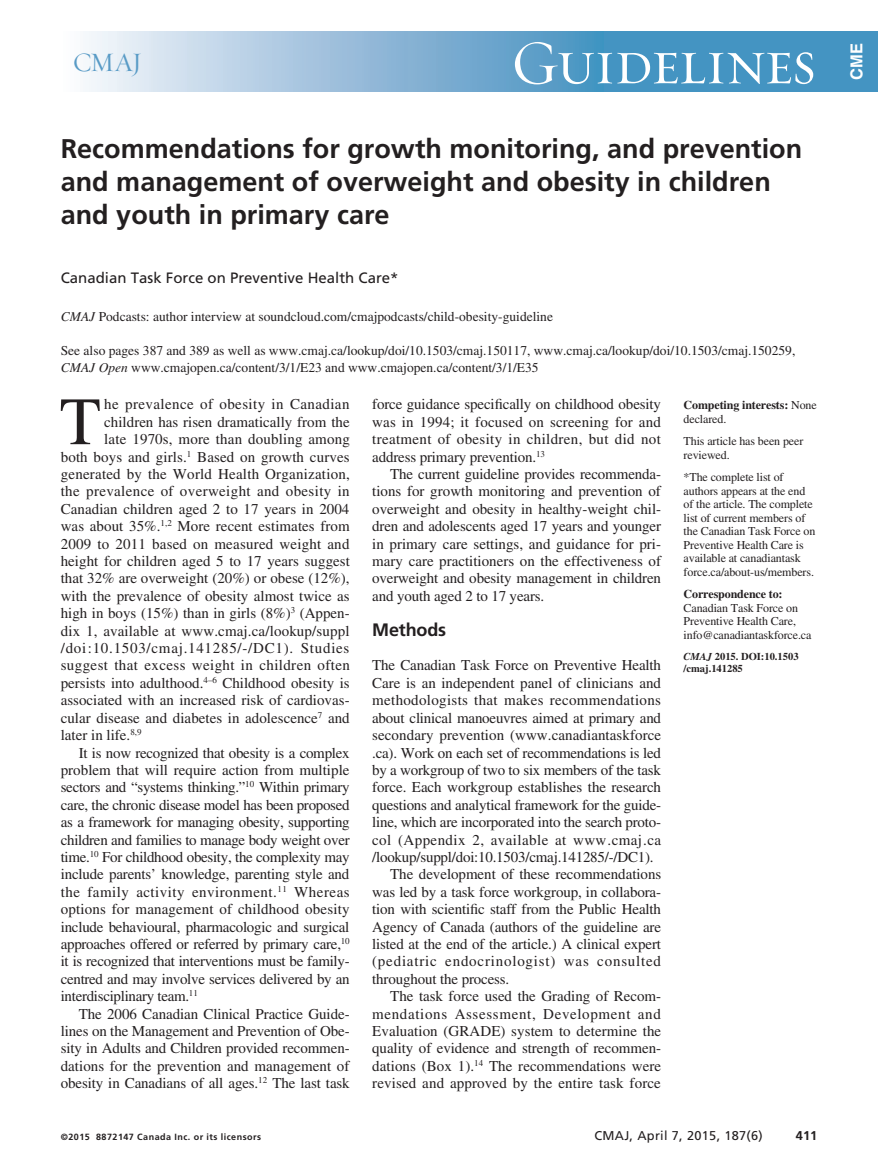
<style>
.page{position:relative;width:878px;height:1175px;background:#fff}
.page>*{position:absolute;margin:0;border:0;box-sizing:border-box;transform-origin:0 0}
.DC{font:67.5px "Times LT Std";color:#231f20}
.t1{font:63px "Requiem Display HTF Small Caps";letter-spacing:-.03em;color:#fff}
.T18{font:700 27px/33px "Frutiger LT Std";color:#231f20}
.t2{font:27px "Requiem Display HTF Roman";color:#599bc6}
.t3{font:700 18px "Frutiger LT Std";letter-spacing:-.01em;color:#231f20}
.t4{font:700 16.5px "Helvetica LT Std";color:#fff}
.PJ{font:15px/17.4px "Times LT Std";letter-spacing:-.01em;color:#231f20;text-align:justify}
.DC-2{font:15px "Times LT Std";letter-spacing:.005em;color:#231f20}
.DC-3{font:15px "Times LT Std";letter-spacing:.025em;color:#231f20}
.N10{font:15px "Frutiger LT Std";color:#231f20}
.DC-4{font:15px "Times LT Std";letter-spacing:.05em;color:#231f20}
.MSI{font:13.5px/16.5px "Times LT Std";color:#231f20}
.t5{font:12.75px "Frutiger LT Std";letter-spacing:.025em;color:#231f20}
.t6{font:700 12.75px "Frutiger LT Std";color:#231f20}
.PJ-8_left{font:12px/13.5px "Times LT Std";letter-spacing:-.01em;color:#231f20}
.PJ-8_left-2{font:700 12px/13.5px "Times LT Std";letter-spacing:-.01em;color:#231f20}
.DOI{font:700 10.5px/12px "Times LT Std";color:#231f20}
.t7{font:700 9px "Frutiger LT Std";letter-spacing:.05em;color:#231f20}
.s1{font-style:italic}
.s2{font-weight:400}
.s3{font-weight:700}
</style>
<div class="page">
<div style="left:565px;top:32px;width:313px;height:60px;background:#4494c2"></div>
<div style="left:61px;top:32px;width:543px;height:60px;background:linear-gradient(to right,#fbf8fc,#448ebf)"></div>
<h3 class="t2" style="left:73px;top:46px;width:71px">CMAJ</h3>
<h2 class="t1" style="left:511px;top:26px;width:307px">Guidelines</h2>
<p class="T18" style="left:61px;top:133px;width:743px">Recommendations for growth monitoring, and prevention and management of overweight and obesity in children and youth in primary care</p>
<p class="N10" style="left:61px;top:269px;width:339px">Canadian Task Force on Preventive Health Care*</p>
<p class="MSI" style="left:61px;top:308px;width:493px"><span class="s1">CMAJ</span> Podcasts: author interview at soundcloud.com/cmajpodcasts/child-obesity-guideline</p>
<p class="MSI" style="left:61px;top:342px;width:736px">See also pages 387 and 389 as well as www.cmaj.ca/lookup/doi/10.1503/cmaj.150117, www.cmaj.ca/lookup/doi/10.1503/cmaj.150259,<br><span class="s1">CMAJ Open</span> www.cmajopen.ca/content/3/1/E23 and www.cmajopen.ca/content/3/1/E35</p>
<p class="DC" style="left:60px;top:383px;width:43px">T</p>
<p class="DC-3" style="left:104px;top:396px;width:247px">he prevalence of obesity in Canadian</p>
<p class="DC-2" style="left:104px;top:413px;width:247px">children has risen dramatically from the</p>
<p class="DC-2" style="left:104px;top:431px;width:247px">late 1970s, more than doubling among</p>
<p class="DC-2" style="left:61px;top:448px;width:290px">both boys and girls.<sup>1</sup> Based on growth curves</p>
<p class="DC-2" style="left:61px;top:465px;width:290px">generated by the World Health Organization,</p>
<p class="DC-3" style="left:61px;top:483px;width:290px">the prevalence of overweight and obesity in</p>
<p class="DC-2" style="left:61px;top:500px;width:290px">Canadian children aged 2 to 17 years in 2004</p>
<p class="DC-2" style="left:61px;top:518px;width:290px">was about 35%.<sup>1,2</sup> More recent estimates from</p>
<p class="DC-2" style="left:61px;top:535px;width:290px">2009 to 2011 based on measured weight and</p>
<p class="DC-2" style="left:61px;top:552px;width:290px">height for children aged 5 to 17 years suggest</p>
<p class="DC-2" style="left:61px;top:570px;width:290px">that 32% are overweight (20%) or obese (12%),</p>
<p class="DC-2" style="left:61px;top:587px;width:290px">with the prevalence of obesity almost twice as</p>
<p class="DC-2" style="left:61px;top:605px;width:290px">high in boys (15%) than in girls (8%)<sup>3</sup> (Appen-</p>
<p class="DC-2" style="left:61px;top:622px;width:290px">dix 1, available at www.cmaj.ca/lookup/suppl</p>
<p class="DC-4" style="left:61px;top:639px;width:290px">/doi:10.1503/cmaj.141285/-/DC1). Studies</p>
<p class="DC-3" style="left:61px;top:657px;width:291px">suggest that excess weight in children often</p>
<p class="DC-2" style="left:61px;top:674px;width:290px">persists into adulthood.<sup>4–6</sup> Childhood obesity is</p>
<p class="DC-2" style="left:61px;top:692px;width:290px">associated with an increased risk of cardiovas-</p>
<p class="DC-2" style="left:61px;top:709px;width:290px">cular disease and diabetes in adolescence<sup>7</sup> and</p>
<p class="DC-2" style="left:61px;top:726px;width:82px">later in life.<sup>8,9</sup></p>
<p class="PJ" style="left:61px;top:743px;width:290px;text-indent:18px">It is now recognized that obesity is a complex problem that will require action from multiple sectors and “systems thinking.”<sup>10</sup> Within primary care, the chronic disease model has been proposed as a framework for managing obesity, supporting children and families to manage body weight over time.<sup>10</sup> For childhood obesity, the complexity may include parents’ knowledge, parenting style and the family activity environment.<sup>11</sup> Whereas options for management of childhood obesity include behavioural, pharmacologic and surgical approaches offered or referred by primary care,<sup>10 </sup>it is recognized that interventions must be family&shy;centred and may involve services delivered by an interdisciplinary team.<sup>11</sup></p>
<p class="PJ" style="left:61px;top:1004px;width:290px;text-indent:18px">The 2006 Canadian Clinical Practice Guide&shy;lines on the Management and Prevention of Obe&shy;sity in Adults and Children provided recommen&shy;dations for the prevention and management of obesity in Canadians of all ages.<sup>12</sup> The last task</p>
<p class="PJ" style="left:372px;top:395px;width:290px">force guidance specifically on childhood obesity was in 1994; it focused on screening for and treatment of obesity in children, but did not address primary prevention.<sup>13</sup></p>
<p class="PJ" style="left:372px;top:465px;width:290px;text-indent:18px">The current guideline provides recommenda&shy;tions for growth monitoring and prevention of overweight and obesity in healthy-weight chil&shy;dren and adolescents aged 17 years and younger in primary care settings, and guidance for pri&shy;mary care practitioners on the effectiveness of overweight and obesity management in children and youth aged 2 to 17 years.</p>
<h1 class="t3" style="left:372px;top:619px;width:75px">Methods</h1>
<p class="PJ" style="left:372px;top:656px;width:290px">The Canadian Task Force on Preventive Health Care is an independent panel of clinicians and methodologists that makes recommendations about clinical manoeuvres aimed at primary and secondary prevention (www.canadiantaskforce .ca). Work on each set of recommendations is led by a workgroup of two to six members of the task force. Each workgroup establishes the research questions and analytical framework for the guide&shy;line, which are incorporated into the search proto&shy;col (Appendix 2, available at www.cmaj.ca /lookup/suppl/doi:10.1503/cmaj.141285/-/DC1).</p>
<p class="PJ" style="left:372px;top:865px;width:290px;text-indent:18px">The development of these recommendations was led by a task force workgroup, in collabora&shy;tion with scientific staff from the Public Health Agency of Canada (authors of the guideline are listed at the end of the article.) A clinical expert (pediatric endocrinologist) was consulted throughout the process.</p>
<p class="PJ" style="left:372px;top:987px;width:290px;text-indent:18px">The task force used the Grading of Recom&shy;mendations Assessment, Development and Evaluation (GRADE) system to determine the quality of evidence and strength of recommen&shy;dations (Box 1).<sup>14</sup> The recommendations were revised and approved by the entire task force</p>
<p class="PJ-8_left-2" style="left:683px;top:398px;width:135px">Competing interests: <span class="s2">None declared.</span></p>
<p class="PJ-8_left" style="left:683px;top:434px;width:121px">This article has been peer reviewed.</p>
<p class="PJ-8_left" style="left:683px;top:470px;width:133px">*The complete list of authors appears at the end of the article. The complete list of current members of the Canadian Task Force on<br>Preventive Health Care is available at canadiantask force.ca/about-us/members.</p>
<p class="PJ-8_left" style="left:683px;top:587px;width:129px"><span class="s3">Correspondence to:<br></span>Canadian Task Force on<br>Preventive Health Care, info@canadiantaskforce.ca</p>
<p class="DOI" style="left:683px;top:650px;width:116px"><span class="s1">CMAJ</span> 2015. DOI:10.1503 /cmaj.141285</p>
<p class="t7" style="left:61px;top:1131px;width:202px">©2015 8872147 Canada Inc. or its licensors</p>
<p class="t5" style="left:594px;top:1127px;width:170px">CMAJ, April 7, 2015, 187(6)</p>
<p class="t6" style="left:795px;top:1127px;width:23px">411</p>
<p class="t4" style="left:846px;top:80px;width:38px;rotate:-90deg">CME</p>
</div>
